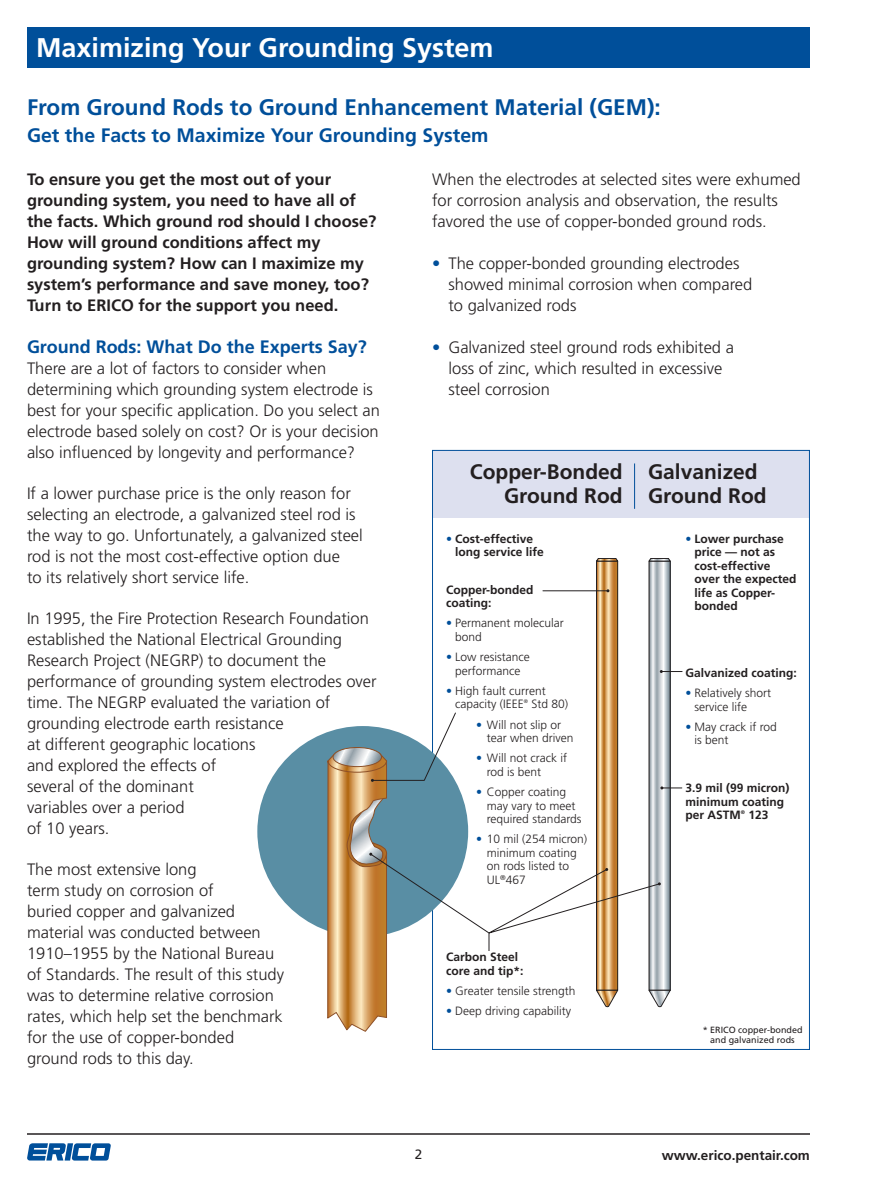
<style>
.page{position:relative;width:891px;height:1188px;background:#fff}
.page>*{position:absolute;margin:0;border:0;box-sizing:border-box;transform-origin:0 0}
.t1{font:700 27px "Frutiger LT Std";color:#fff}
.t2{font:700 22.5px "Frutiger LT Std";color:#004f9a}
.t3{font:700 21px/24px "Frutiger LT Std";color:#231f20;text-align:right}
.t4{font:700 19.5px "Frutiger LT Std";color:#004f9a}
.t5{font:700 18px "Frutiger LT Std";color:#004f9a}
.t6{font:300 16.5px/21px "Frutiger LT Std";color:#231f20}
.t7{font:700 16.5px/21px "Frutiger LT Std";color:#231f20}
.t8{font:700 13.5px "Frutiger LT Std";color:#231f20}
.t9{font:13.5px "Frutiger LT Std";color:#231f20}
.t10{font:300 12px/13.5px "Frutiger LT Std";color:#231f20}
.t11{font:700 12px/13.5px "Frutiger LT Std";color:#231f20}
.t12{font:9px/10.5px "Frutiger LT Std";color:#231f20;text-align:center}
.t13{font:300 5.25px "Frutiger LT Std";color:#231f20}
.t14{font:700 5.25px "Frutiger LT Std";color:#231f20}
.s1{color:#004f9a}
.s2{font-weight:400;color:#004f9a}
</style>
<div class="page">
<hr style="left:27px;top:1133px;width:783px;height:2px;background:#231f20">
<div style="left:27px;top:27px;width:783px;height:41px;background:#004f9a"></div>
<svg style="left:27px;top:1143px;width:84px;height:18px"></svg>
<div style="left:432px;top:450px;width:377px;height:68px;background:#dde0ef"></div>
<div style="left:257px;top:726px;width:211px;height:211px;background:#598ea4;border-radius:50%"></div>
<hr style="left:634px;top:463px;width:1px;height:46px;background:#004f9a">
<svg style="left:327px;top:558px;width:355px;height:474px"></svg>
<h1 class="t1" style="left:36px;top:32px;width:459px">Maximizing Your Grounding System</h1>
<h2 class="t2" style="left:27px;top:94px;width:635px">From Ground Rods to Ground Enhancement Material (GEM):</h2>
<p class="t4" style="left:27px;top:124px;width:463px">Get the Facts to Maximize Your Grounding System</p>
<p class="t6" style="left:432px;top:169px;width:370px">When the electrodes at selected sites were exhumed for corrosion analysis and observation, the results favored the use of copper-bonded ground rods.</p>
<p class="t6" style="left:448px;top:253px;width:305px;text-indent:-16px"><span class="s1">•</span> The copper-bonded grounding electrodes showed minimal corrosion when compared to galvanized rods</p>
<p class="t6" style="left:448px;top:337px;width:287px;text-indent:-16px"><span class="s1">•</span> Galvanized steel ground rods exhibited a loss of zinc, which resulted in excessive steel corrosion</p>
<p class="t7" style="left:27px;top:169px;width:351px">To ensure you get the most out of your grounding system, you need to have all of the facts. Which ground rod should I choose?<br>How will ground conditions affect my grounding system? How can I maximize my system’s performance and save money, too?<br>Turn to ERICO for the support you need.</p>
<p class="t5" style="left:27px;top:336px;width:341px">Ground Rods: What Do the Experts Say?</p>
<p class="t6" style="left:27px;top:358px;width:354px">There are a lot of factors to consider when determining which grounding system electrode is best for your specific application. Do you select an electrode based solely on cost? Or is your decision also influenced by longevity and performance?</p>
<p class="t6" style="left:27px;top:483px;width:337px">If a lower purchase price is the only reason for selecting an electrode, a galvanized steel rod is the way to go. Unfortunately, a galvanized steel rod is not the most cost-effective option due<br>to its relatively short service life.</p>
<p class="t6" style="left:27px;top:608px;width:351px">In 1995, the Fire Protection Research Foundation established the National Electrical Grounding Research Project (NEGRP) to document the performance of grounding system electrodes over time. The NEGRP evaluated the variation of grounding electrode earth resistance<br>at different geographic locations<br>and explored the effects of<br>several of the dominant<br>variables over a period<br>of 10 years.</p>
<p class="t6" style="left:27px;top:859px;width:259px">The most extensive long<br>term study on corrosion of<br>buried copper and galvanized material was conducted between<br>1910–1955 by the National Bureau of Standards. The result of this study was to determine relative corrosion rates, which help set the benchmark for the use of copper-bonded ground rods to this day.</p>
<p class="t3" style="left:470px;top:460px;width:154px">Copper-Bonded<br>Ground Rod</p>
<p class="t3" style="left:648px;top:460px;width:120px;text-align:left">Galvanized<br>Ground Rod</p>
<p class="t11" style="left:455px;top:532px;width:90px;text-indent:-9px"><span class="s2">•</span> Cost-effective long service life</p>
<p class="t11" style="left:446px;top:583px;width:89px">Copper-bonded coating:</p>
<p class="t10" style="left:455px;top:617px;width:110px;text-indent:-9px"><span class="s2">•</span> Permanent molecular bond</p>
<p class="t10" style="left:446px;top:650px;width:85px;text-align:center"><span class="s2">•</span> Low resistance performance</p>
<p class="t10" style="left:455px;top:684px;width:92px;text-indent:-9px"><span class="s2">•</span> High fault current capacity (IEEE</p>
<p class="t11" style="left:695px;top:532px;width:104px;text-indent:-9px"><span class="s2">•</span> Lower purchase price — not as cost-effective over the expected life as Copper&shy;bonded</p>
<p class="t11" style="left:686px;top:666px;width:113px">Galvanized coating:</p>
<p class="t10" style="left:695px;top:686px;width:78px;text-indent:-9px"><span class="s2">•</span> Relatively short service life</p>
<p class="t10" style="left:695px;top:720px;width:84px;text-indent:-9px"><span class="s2">•</span> May crack if rod is bent</p>
<p class="t11" style="left:686px;top:781px;width:105px">3.9 mil (99 micron) minimum coating per ASTM</p>
<p class="t13" style="left:524px;top:698px;width:6px">®</p>
<p class="t10" style="left:531px;top:698px;width:38px">Std 80)</p>
<p class="t10" style="left:487px;top:718px;width:88px;text-indent:-10px"><span class="s2">•</span> Will not slip or tear when driven</p>
<p class="t10" style="left:487px;top:752px;width:82px;text-indent:-10px"><span class="s2">•</span> Will not crack if rod is bent</p>
<p class="t10" style="left:487px;top:785px;width:96px;text-indent:-10px"><span class="s2">•</span> Copper coating may vary to meet required standards</p>
<p class="t10" style="left:487px;top:833px;width:102px;text-indent:-10px"><span class="s2">•</span> 10 mil (254 micron) minimum coating on rods listed to<br>UL<sup>®</sup>467</p>
<p class="t14" style="left:741px;top:809px;width:6px">®</p>
<p class="t11" style="left:748px;top:808px;width:22px">123</p>
<p class="t11" style="left:446px;top:950px;width:79px">Carbon Steel core and tip*:</p>
<p class="t10" style="left:446px;top:984px;width:131px"><span class="s2">•</span> Greater tensile strength</p>
<p class="t10" style="left:446px;top:1004px;width:127px"><span class="s2">•</span> Deep driving capability</p>
<p class="t12" style="left:703px;top:1025px;width:101px">* ERICO copper-bonded and galvanized rods</p>
<p class="t9" style="left:415px;top:1147px;width:9px">2</p>
<p class="t8" style="left:662px;top:1148px;width:150px">www.erico.pentair.com</p>
</div>
